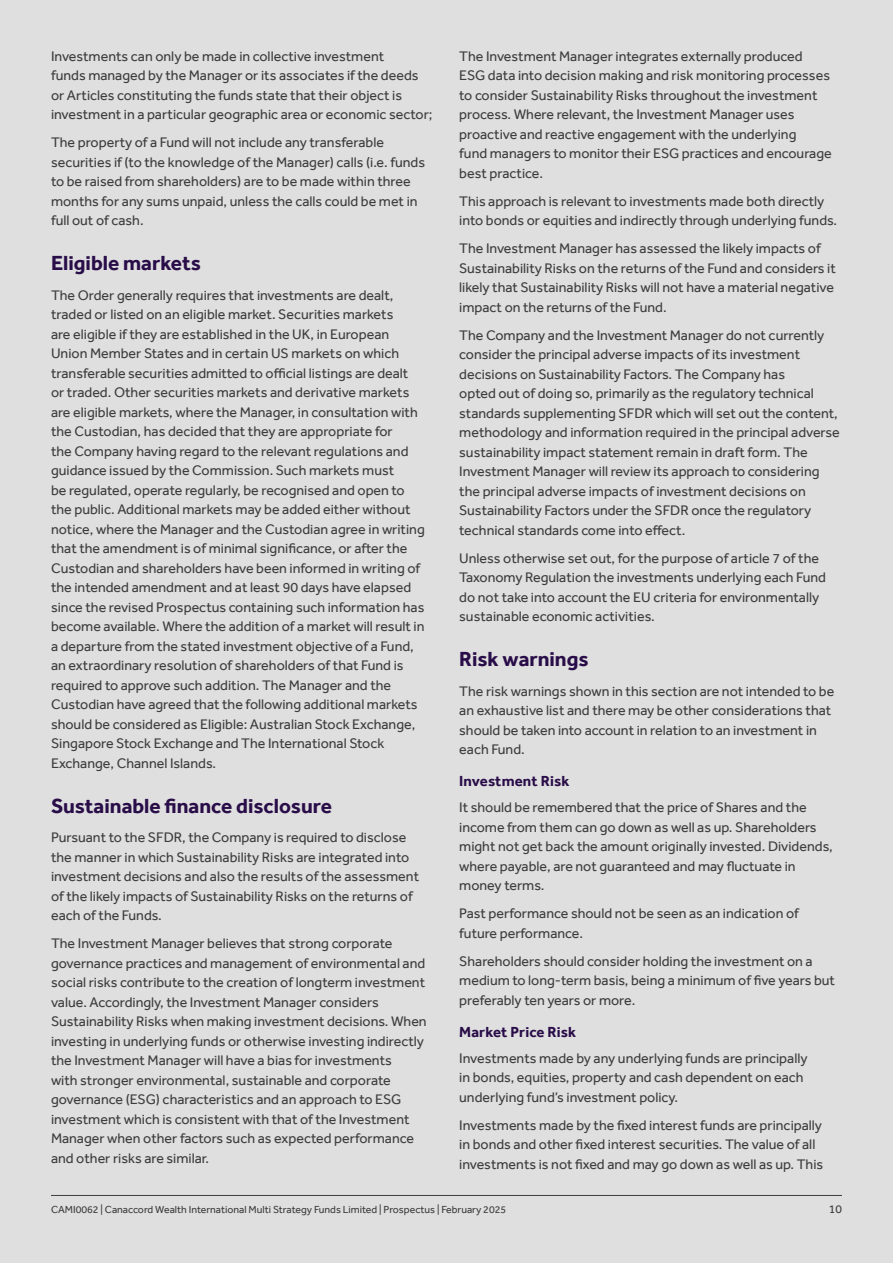
<style>
.page{position:relative;width:893px;height:1263px;background:#dfdfe0}
.page>*{position:absolute;margin:0;border:0;box-sizing:border-box;transform-origin:0 0}
.CG_A4_Header{font:700 21px "Effra";color:#290d48}
.CG_A4_Subheader_Level_1{font:700 15px "Effra";letter-spacing:.01em;color:#290d48}
.CG_A4_Body_Copy{font:14.25px/19.5px "Effra";color:#3d3d3d}
.t1{font:12px "Effra";color:#3d3d3d}
.t2{font:10.5px "Effra";color:#3d3d3d}
</style>
<div class="page">
<hr style="left:51px;top:1195px;width:791px;height:1px;background:#3d3d3d">
<p class="CG_A4_Body_Copy" style="left:51px;top:46px;width:383px">Investments can only be made in collective investment<br>funds managed by the Manager or its associates if the deeds or Articles constituting the funds state that their object is investment in a particular geographic area or economic sector;</p>
<p class="CG_A4_Body_Copy" style="left:51px;top:132px;width:376px">The property of a Fund will not include any transferable securities if (to the knowledge of the Manager) calls (i.e. funds to be raised from shareholders) are to be made within three months for any sums unpaid, unless the calls could be met in full out of cash.</p>
<p class="CG_A4_Header" style="left:51px;top:251px;width:152px">Eligible markets</p>
<p class="CG_A4_Body_Copy" style="left:51px;top:285px;width:375px">The Order generally requires that investments are dealt, traded or listed on an eligible market. Securities markets<br>are eligible if they are established in the UK, in European Union Member States and in certain US markets on which transferable securities admitted to official listings are dealt or traded. Other securities markets and derivative markets are eligible markets, where the Manager, in consultation with the Custodian, has decided that they are appropriate for<br>the Company having regard to the relevant regulations and guidance issued by the Commission. Such markets must<br>be regulated, operate regularly, be recognised and open to the public. Additional markets may be added either without notice, where the Manager and the Custodian agree in writing that the amendment is of minimal significance, or after the Custodian and shareholders have been informed in writing of the intended amendment and at least 90 days have elapsed since the revised Prospectus containing such information has become available. Where the addition of a market will result in a departure from the stated investment objective of a Fund, an extraordinary resolution of shareholders of that Fund is required to approve such addition. The Manager and the Custodian have agreed that the following additional markets should be considered as Eligible: Australian Stock Exchange, Singapore Stock Exchange and The International Stock Exchange, Channel Islands.</p>
<p class="CG_A4_Header" style="left:51px;top:793px;width:282px">Sustainable finance disclosure</p>
<p class="CG_A4_Body_Copy" style="left:51px;top:827px;width:370px">Pursuant to the SFDR, the Company is required to disclose the manner in which Sustainability Risks are integrated into investment decisions and also the results of the assessment of the likely impacts of Sustainability Risks on the returns of each of the Funds.</p>
<p class="CG_A4_Body_Copy" style="left:51px;top:933px;width:377px">The Investment Manager believes that strong corporate governance practices and management of environmental and social risks contribute to the creation of longterm investment value. Accordingly, the Investment Manager considers Sustainability Risks when making investment decisions. When investing in underlying funds or otherwise investing indirectly the Investment Manager will have a bias for investments<br>with stronger environmental, sustainable and corporate governance (ESG) characteristics and an approach to ESG investment which is consistent with that of the Investment Manager when other factors such as expected performance and other risks are similar.</p>
<p class="CG_A4_Body_Copy" style="left:459px;top:46px;width:374px">The Investment Manager integrates externally produced ESG data into decision making and risk monitoring processes to consider Sustainability Risks throughout the investment process. Where relevant, the Investment Manager uses proactive and reactive engagement with the underlying<br>fund managers to monitor their ESG practices and encourage best practice.</p>
<p class="CG_A4_Body_Copy" style="left:459px;top:191px;width:379px">This approach is relevant to investments made both directly into bonds or equities and indirectly through underlying funds.</p>
<p class="CG_A4_Body_Copy" style="left:459px;top:238px;width:378px">The Investment Manager has assessed the likely impacts of Sustainability Risks on the returns of the Fund and considers it likely that Sustainability Risks will not have a material negative impact on the returns of the Fund.</p>
<p class="CG_A4_Body_Copy" style="left:459px;top:325px;width:382px">The Company and the Investment Manager do not currently consider the principal adverse impacts of its investment decisions on Sustainability Factors. The Company has<br>opted out of doing so, primarily as the regulatory technical standards supplementing SFDR which will set out the content, methodology and information required in the principal adverse sustainability impact statement remain in draft form. The Investment Manager will review its approach to considering the principal adverse impacts of investment decisions on Sustainability Factors under the SFDR once the regulatory technical standards come into effect.</p>
<p class="CG_A4_Body_Copy" style="left:459px;top:548px;width:368px">Unless otherwise set out, for the purpose of article 7 of the Taxonomy Regulation the investments underlying each Fund do not take into account the EU criteria for environmentally sustainable economic activities.</p>
<p class="CG_A4_Header" style="left:459px;top:647px;width:131px">Risk warnings</p>
<p class="CG_A4_Body_Copy" style="left:459px;top:681px;width:377px">The risk warnings shown in this section are not intended to be an exhaustive list and there may be other considerations that should be taken into account in relation to an investment in each Fund.</p>
<p class="CG_A4_Subheader_Level_1" style="left:459px;top:772px;width:112px">Investment Risk</p>
<p class="CG_A4_Body_Copy" style="left:459px;top:798px;width:375px">It should be remembered that the price of Shares and the income from them can go down as well as up. Shareholders might not get back the amount originally invested. Dividends, where payable, are not guaranteed and may fluctuate in money terms.</p>
<p class="CG_A4_Body_Copy" style="left:459px;top:904px;width:341px">Past performance should not be seen as an indication of future performance.</p>
<p class="CG_A4_Body_Copy" style="left:459px;top:951px;width:377px">Shareholders should consider holding the investment on a medium to long-term basis, being a minimum of five years but preferably ten years or more.</p>
<p class="CG_A4_Subheader_Level_1" style="left:459px;top:1023px;width:119px">Market Price Risk</p>
<p class="CG_A4_Body_Copy" style="left:459px;top:1048px;width:350px">Investments made by any underlying funds are principally in bonds, equities, property and cash dependent on each underlying fund’s investment policy.</p>
<p class="CG_A4_Body_Copy" style="left:459px;top:1115px;width:366px">Investments made by the fixed interest funds are principally in bonds and other fixed interest securities. The value of all investments is not fixed and may go down as well as up. This</p>
<p class="t2" style="left:51px;top:1203px;width:457px">CAMI0062 | Canaccord Wealth International Multi Strategy Funds Limited | Prospectus | February 2025</p>
<p class="t1" style="left:829px;top:1202px;width:15px">10</p>
</div>
